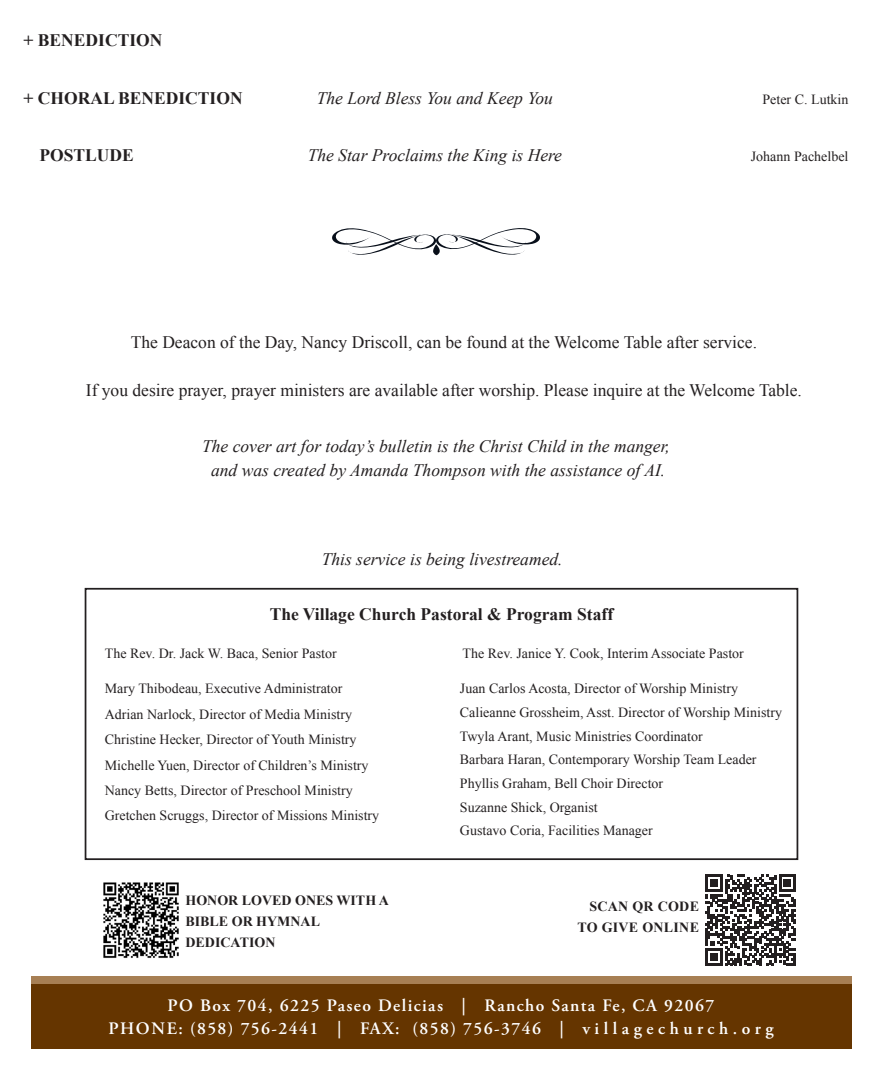
<style>
.page{position:relative;width:882px;height:1071px;background:#fff}
.page>*{position:absolute;margin:0;border:0;box-sizing:border-box;transform-origin:0 0}
.t1{font:italic 17.5px "Times New Roman";color:#231f20}
.t2{font:17.5px "Times New Roman";color:#231f20}
.t3{font:600 17.5px "Adobe Garamond Pro";letter-spacing:.08em;color:#fff}
.t4{font:700 17.5px "Times New Roman";color:#231f20}
.t5{font:14px "Times New Roman";color:#231f20}
.t6{font:700 14px/21px "Times New Roman";color:#231f20}
.t7{font:700 14px "Times New Roman";letter-spacing:.02em;color:#231f20}
</style>
<div class="page">
<svg style="left:332px;top:228px;width:208px;height:27px"></svg>
<img style="left:103px;top:882px;width:76px;height:76px">
<div style="left:85px;top:588px;width:713px;height:272px;border:2px solid #231f20"></div>
<svg style="left:705px;top:875px;width:91px;height:90px"></svg>
<div style="left:31px;top:977px;width:820px;height:8px;background:#a77f54"></div>
<div style="left:31px;top:985px;width:820px;height:64px;background:#653500"></div>
<p class="t4" style="left:24px;top:28px;width:140px">+ BENEDICTION</p>
<p class="t4" style="left:24px;top:86px;width:221px">+ CHORAL BENEDICTION</p>
<p class="t1" style="left:317px;top:86px;width:238px">The Lord Bless You and Keep You</p>
<p class="t5" style="left:763px;top:90px;width:87px">Peter C. Lutkin</p>
<p class="t4" style="left:39px;top:143px;width:96px">POSTLUDE</p>
<p class="t1" style="left:308px;top:143px;width:256px">The Star Proclaims the King is Here</p>
<p class="t5" style="left:751px;top:147px;width:99px">Johann Pachelbel</p>
<p class="t2" style="left:131px;top:330px;width:628px">The Deacon of the Day, Nancy Driscoll, can be found at the Welcome Table after service.</p>
<p class="t2" style="left:86px;top:378px;width:718px">If you desire prayer, prayer ministers are available after worship. Please inquire at the Welcome Table.</p>
<p class="t1" style="left:202px;top:434px;width:469px">The cover art for today’s bulletin is the Christ Child in the manger,</p>
<p class="t1" style="left:211px;top:458px;width:456px">and was created by Amanda Thompson with the assistance of AI.</p>
<p class="t1" style="left:322px;top:547px;width:242px">This service is being livestreamed.</p>
<p class="t4" style="left:270px;top:602px;width:345px">The Village Church Pastoral &amp; Program Staff</p>
<p class="t5" style="left:105px;top:644px;width:233px">The Rev. Dr. Jack W. Baca, Senior Pastor</p>
<p class="t5" style="left:463px;top:644px;width:283px">The Rev. Janice Y. Cook, Interim Associate Pastor</p>
<p class="t5" style="left:105px;top:679px;width:239px">Mary Thibodeau, Executive Administrator</p>
<p class="t5" style="left:105px;top:705px;width:249px">Adrian Narlock, Director of Media Ministry</p>
<p class="t5" style="left:105px;top:730px;width:253px">Christine Hecker, Director of Youth Ministry</p>
<p class="t5" style="left:105px;top:755px;width:265px">Michelle Yuen, Director of Children’s Ministry</p>
<p class="t5" style="left:105px;top:781px;width:250px">Nancy Betts, Director of Preschool Ministry</p>
<p class="t5" style="left:105px;top:806px;width:276px">Gretchen Scruggs, Director of Missions Ministry</p>
<p class="t6" style="left:186px;top:889px;width:205px">HONOR LOVED ONES WITH A<br>BIBLE OR HYMNAL</p>
<p class="t6" style="left:186px;top:931px;width:91px">DEDICATION</p>
<p class="t5" style="left:460px;top:679px;width:280px">Juan Carlos Acosta, Director of Worship Ministry</p>
<p class="t5" style="left:460px;top:703px;width:324px">Calieanne Grossheim, Asst. Director of Worship Ministry</p>
<p class="t5" style="left:460px;top:727px;width:244px">Twyla Arant, Music Ministries Coordinator</p>
<p class="t5" style="left:460px;top:750px;width:298px">Barbara Haran, Contemporary Worship Team Leader</p>
<p class="t5" style="left:460px;top:774px;width:205px">Phyllis Graham, Bell Choir Director</p>
<p class="t5" style="left:460px;top:797px;width:139px">Suzanne Shick, Organist</p>
<p class="t5" style="left:460px;top:821px;width:194px">Gustavo Coria, Facilities Manager</p>
<p class="t7" style="left:589px;top:897px;width:111px">SCAN QR CODE</p>
<p class="t7" style="left:577px;top:918px;width:123px">TO GIVE ONLINE</p>
<p class="t3" style="left:168px;top:995px;width:548px">PO Box 704, 6225 Paseo Delicias | Rancho Santa Fe, CA 92067</p>
<p class="t3" style="left:108px;top:1019px;width:667px">PHONE: (858) 756-2441 | FAX: (858) 756-3746 | v i l l a g e c h u r c h . o r g</p>
</div>
